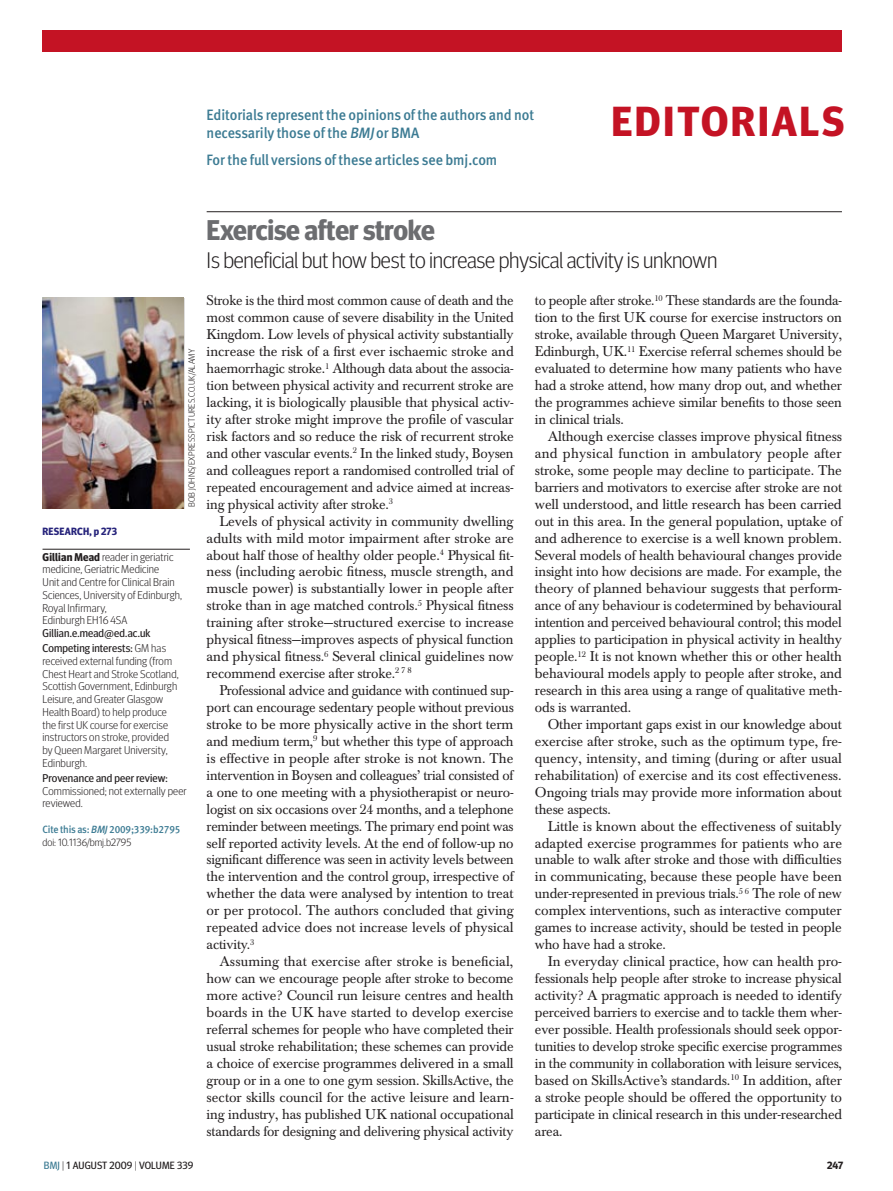
<style>
.page{position:relative;width:893px;height:1191px;background:#fff}
.page>*{position:absolute;margin:0;border:0;box-sizing:border-box;transform-origin:0 0}
.t1{font:700 42px "Meta Headline OT";letter-spacing:.06em;color:#c41324}
.editorial_head_19{font:700 28.5px "Meta Headline OT";letter-spacing:-.01em;color:#6c6d70}
.intro_15{font:300 22.5px "Meta Headline OT";letter-spacing:-.01em;color:#231f20}
.t2{font:15px/18px "Meta Medium LF";letter-spacing:-.005em;color:#3c7b93;scale:.95 1}
.body_indent{font:13.95px/17px "Baskerville BE";letter-spacing:-.01em;color:#231f20;text-align:justify}
.body_indent-2{font:13.95px/17px "Baskerville BE";letter-spacing:-.01em;color:#231f20;text-align:justify;scale:.96 1}
.body{font:13.95px/17px "Baskerville BE";letter-spacing:-.01em;color:#231f20;text-align:justify}
.competing_interest{font:300 11.25px/12.8px "Meta Headline OT";letter-spacing:.01em;color:#231f20}
.author_details{font:300 11.25px/12.8px "Meta Headline OT";letter-spacing:.01em;color:#231f20}
.citation_text{font:10.5px "Meta Medium LF";letter-spacing:-.015em;color:#3c7b93;scale:.95 1}
.t3{font:10.5px "Meta Headline OT";letter-spacing:.005em;color:#231f20}
.biblio_doi{font:300 10.5px "Meta Headline OT";color:#231f20}
.page_ref{font:700 10.5px "Meta Headline OT";letter-spacing:.02em;color:#26237b}
.t4{font:700 10.5px "Meta Headline OT";color:#231f20}
.credit{font:300 9px "Meta Headline OT";letter-spacing:.015em;color:#231f20}
.s1{font-style:italic}
.s2{font-weight:700}
.s3{font-weight:400}
.s4{color:#3c7b93}
.s5{font-weight:300}
</style>
<div class="page">
<div style="left:43px;top:30px;width:799px;height:21px;background:#c41324"></div>
<hr style="left:207px;top:211px;width:635px;height:1px;background:#231f20">
<img style="left:43px;top:298px;width:140px;height:210px">
<hr style="left:43px;top:549px;width:147px;height:1px;background:#231f20">
<p class="t2" style="left:207px;top:106px;width:346px">Editorials represent the opinions of the authors and not necessarily those of the <span class="s1">BMJ</span> or BMA</p>
<p class="t2" style="left:207px;top:150px;width:307px">For the full versions of these articles see bmj.com</p>
<p class="t1" style="left:611px;top:96px;width:233px">EDITORIALS</p>
<p class="credit" style="left:186px;top:507px;width:160px;rotate:-90deg">BOB JOHNS/EXPRESSPICTURES.CO.UK/ALAMY</p>
<p class="page_ref" style="left:43px;top:525px;width:76px">Research, p 273</p>
<p class="author_details" style="left:43px;top:550px;width:141px"><span class="s2">Gillian Mead</span> reader in geriatric medicine, Geriatric Medicine<br>Unit and Centre for Clinical Brain<br>Sciences, University of Edinburgh,<br>Royal Infirmary,<br>Edinburgh EH16 4SA<br><span class="s3">Gillian.e.mead@ed.ac.uk</span></p>
<p class="competing_interest" style="left:43px;top:641px;width:138px"><span class="s3">Competing interests:</span> GM has received external funding (from<br>Chest Heart and Stroke Scotland,<br>Scottish Government, Edinburgh<br>Leisure, and Greater Glasgow<br>Health Board) to help produce the first UK course for exercise instructors on stroke, provided by Queen Margaret University,<br>Edinburgh.</p>
<p class="competing_interest" style="left:43px;top:771px;width:146px"><span class="s3">Provenance and peer review:<br></span>Commissioned; not externally peer reviewed.</p>
<p class="citation_text" style="left:43px;top:823px;width:147px">Cite this as: <span class="s1">BMJ</span> 2009;339:b2795</p>
<p class="biblio_doi" style="left:43px;top:835px;width:90px">doi: 10.1136/bmj.b2795</p>
<p class="editorial_head_19" style="left:207px;top:212px;width:230px">Exercise after stroke</p>
<p class="intro_15" style="left:207px;top:247px;width:512px">Is beneficial but how best to increase physical activity is unknown</p>
<p class="body" style="left:207px;top:292px;width:309px">Stroke is the third most common cause of death and the most common cause of severe disability in the United Kingdom. Low levels of physical activity substantially increase the risk of a first ever ischaemic stroke and haemorrhagic stroke.<sup>1</sup> Although data about the associa&shy;tion between physical activity and recurrent stroke are lacking, it is biologically plausible that physical activ&shy;ity after stroke might improve the profile of vascular risk factors and so reduce the risk of recurrent stroke and other vascular events.<sup>2</sup> In the linked study, Boysen and colleagues report a randomised controlled trial of repeated encouragement and advice aimed at increas&shy;ing physical activity after stroke.<sup>3</sup></p>
<p class="body_indent" style="left:207px;top:513px;width:309px;text-indent:13px">Levels of physical activity in community dwelling adults with mild motor impairment after stroke are about half those of healthy older people.<sup>4</sup> Physical fit&shy;ness (including aerobic fitness, muscle strength, and muscle power) is substantially lower in people after stroke than in age matched controls.<sup>5</sup> Physical fitness training after stroke—structured exercise to increase physical fitness—improves aspects of physical function and physical fitness.<sup>6</sup> Several clinical guidelines now recommend exercise after stroke.<sup>2</sup> <sup>7</sup> <sup>8</sup></p>
<p class="body_indent-2" style="left:207px;top:682px;width:321px;text-indent:13px">Professional advice and guidance with continued sup&shy;port can encourage sedentary people without previous stroke to be more physically active in the short term and medium term,<sup>9</sup> but whether this type of approach is effective in people after stroke is not known. The intervention in Boysen and colleagues’ trial consisted of a one to one meeting with a physiotherapist or neuro&shy;logist on six occasions over 24 months, and a telephone reminder between meetings. The primary end point was self reported activity levels. At the end of follow-up no significant difference was seen in activity levels between the intervention and the control group, irrespective of whether the data were analysed by intention to treat or per protocol. The authors concluded that giving repeated advice does not increase levels of physical activity.<sup>3</sup></p>
<p class="body_indent" style="left:207px;top:953px;width:309px;text-indent:13px">Assuming that exercise after stroke is beneficial, how can we encourage people after stroke to become more active? Council run leisure centres and health boards in the UK have started to develop exercise referral schemes for people who have completed their usual stroke rehabilitation; these schemes can provide a choice of exercise programmes delivered in a small group or in a one to one gym session. SkillsActive, the sector skills council for the active leisure and learn&shy;ing industry, has published UK national occupational standards for designing and delivering physical activity</p>
<p class="body_indent" style="left:535px;top:292px;width:309px">to people after stroke.<sup>10</sup> These standards are the founda&shy;tion to the first UK course for exercise instructors on stroke, available through Queen Margaret University, Edinburgh, UK.<sup>11</sup> Exercise referral schemes should be evaluated to determine how many patients who have had a stroke attend, how many drop out, and whether the programmes achieve similar benefits to those seen in clinical trials.</p>
<p class="body_indent" style="left:535px;top:428px;width:309px;text-indent:13px">Although exercise classes improve physical fitness and physical function in ambulatory people after stroke, some people may decline to participate. The barriers and motivators to exercise after stroke are not well understood, and little research has been carried out in this area. In the general population, uptake of and adherence to exercise is a well known problem.<br>Several models of health behavioural changes provide insight into how decisions are made. For example, the theory of planned behaviour suggests that perform&shy;ance of any behaviour is codetermined by behavioural intention and perceived behavioural control; this model applies to participation in physical activity in healthy people.<sup>12</sup> It is not known whether this or other health behavioural models apply to people after stroke, and research in this area using a range of qualitative meth&shy;ods is warranted.</p>
<p class="body_indent" style="left:535px;top:716px;width:309px;text-indent:13px">Other important gaps exist in our knowledge about exercise after stroke, such as the optimum type, fre&shy;quency, intensity, and timing (during or after usual rehabilitation) of exercise and its cost effectiveness.<br>Ongoing trials may provide more information about these aspects.</p>
<p class="body_indent" style="left:535px;top:817px;width:309px;text-indent:13px">Little is known about the effectiveness of suitably adapted exercise programmes for patients who are unable to walk after stroke and those with difficulties in communicating, because these people have been under-represented in previous trials.<sup>5</sup> <sup>6</sup> The role of new complex interventions, such as interactive computer games to increase activity, should be tested in people who have had a stroke.</p>
<p class="body_indent" style="left:535px;top:953px;width:309px;text-indent:13px">In everyday clinical practice, how can health pro&shy;fessionals help people after stroke to increase physical activity? A pragmatic approach is needed to identify perceived barriers to exercise and to tackle them wher&shy;ever possible. Health professionals should seek oppor&shy;tunities to develop stroke specific exercise programmes in the community in collaboration with leisure services, based on SkillsActive’s standards.<sup>10</sup> In addition, after a stroke people should be offered the opportunity to participate in clinical research in this under-researched area.</p>
<p class="t3" style="left:44px;top:1159px;width:151px"><span class="s4">BMJ</span> <span class="s5">|</span> 1 august 2009 <span class="s5">|</span> Volume 339</p>
<p class="t4" style="left:827px;top:1159px;width:18px">247</p>
</div>
